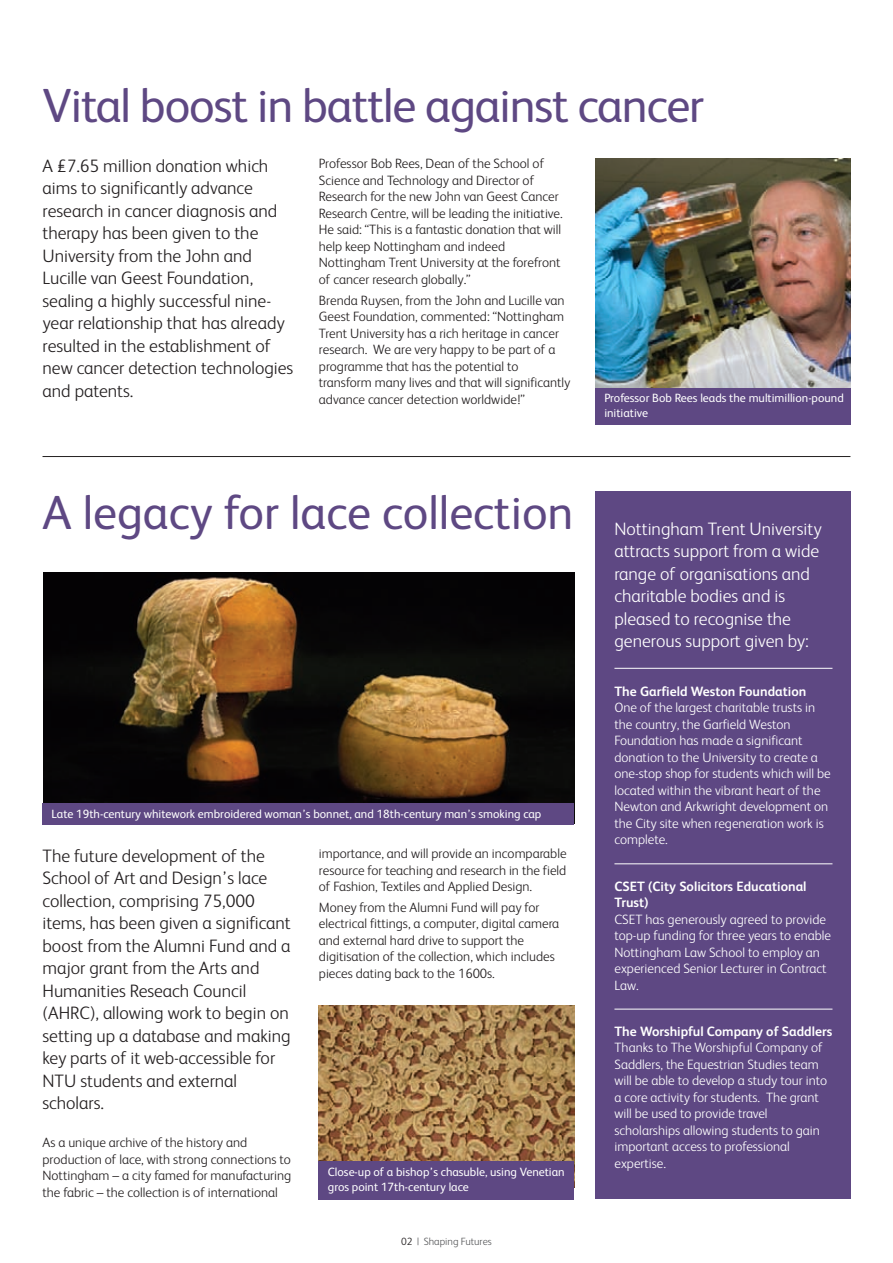
<style>
.page{position:relative;width:893px;height:1263px;background:#fff}
.page>*{position:absolute;margin:0;border:0;box-sizing:border-box;transform-origin:0 0}
.t1{font:48px "FS Albert";letter-spacing:-.02em;color:#5e4883}
.t2{font:48px "FS Albert";color:#5e4883}
.t3{font:300 18px/22.5px "FS Albert";color:#231f20}
.t4{font:300 18px/22.5px "FS Albert";color:#fff}
.t5{font:300 13.5px/16.5px "FS Albert";color:#231f20}
.t6{font:300 13.5px/16.5px "FS Albert";color:#fff}
.t7{font:700 13.5px/16.5px "FS Albert";color:#fff}
.t8{font:12px/14.4px "FS Albert";color:#fff}
.t9{font:300 10.5px "FS Albert";color:#57585a}
.s1{color:#231f20}
</style>
<div class="page">
<img style="left:595px;top:158px;width:255px;height:230px">
<img style="left:43px;top:572px;width:531px;height:232px">
<div style="left:595px;top:492px;width:255px;height:707px;background:#5e4883"></div>
<hr style="left:614px;top:668px;width:218px;height:1px;background:#fff">
<hr style="left:614px;top:863px;width:218px;height:1px;background:#fff">
<hr style="left:614px;top:1009px;width:218px;height:1px;background:#fff">
<hr style="left:43px;top:456px;width:807px;height:1px;background:#231f20">
<div style="left:595px;top:388px;width:255px;height:37px;background:#5e4883"></div>
<div style="left:43px;top:804px;width:531px;height:21px;background:#5e4883"></div>
<img style="left:319px;top:1005px;width:255px;height:156px">
<div style="left:319px;top:1161px;width:255px;height:38px;background:#5e4883"></div>
<h1 class="t1" style="left:43px;top:89px;width:663px">Vital boost in battle against cancer</h1>
<p class="t3" style="left:43px;top:156px;width:252px">A £7.65 million donation which aims to significantly advance research in cancer diagnosis and therapy has been given to the<br>University from the John and<br>Lucille van Geest Foundation, sealing a highly successful nine&shy;year relationship that has already resulted in the establishment of new cancer detection technologies and patents.</p>
<p class="t5" style="left:319px;top:157px;width:245px">Professor Bob Rees, Dean of the School of Science and Technology and Director of Research for the new John van Geest Cancer Research Centre, will be leading the initiative.<br>He said: “This is a fantastic donation that will help keep Nottingham and indeed Nottingham Trent University at the forefront of cancer research globally.”</p>
<p class="t5" style="left:319px;top:293px;width:253px">Brenda Ruysen, from the John and Lucille van Geest Foundation, commented: “Nottingham Trent University has a rich heritage in cancer research. We are very happy to be part of a programme that has the potential to transform many lives and that will significantly advance cancer detection worldwide!”</p>
<h1 class="t2" style="left:43px;top:496px;width:532px">A legacy for lace collection</h1>
<p class="t8" style="left:52px;top:807px;width:491px">Late 19th-century whitework embroidered woman’s bonnet, and 18th-century man’s smoking cap</p>
<p class="t3" style="left:43px;top:846px;width:250px">The future development of the<br>School of Art and Design’s lace collection, comprising 75,000 items, has been given a significant boost from the Alumni Fund and a major grant from the Arts and<br>Humanities Reseach Council (AHRC), allowing work to begin on setting up a database and making key parts of it web-accessible for<br>NTU students and external scholars.</p>
<p class="t5" style="left:43px;top:1136px;width:250px">As a unique archive of the history and production of lace, with strong connections to Nottingham – a city famed for manufacturing the fabric – the collection is of international</p>
<p class="t5" style="left:319px;top:847px;width:249px;text-align:justify">importance, and will provide an incomparable resource for teaching and research in the field of Fashion, Textiles and Applied Design.</p>
<p class="t5" style="left:319px;top:900px;width:242px">Money from the Alumni Fund will pay for electrical fittings, a computer, digital camera and external hard drive to support the digitisation of the collection, which includes pieces dating back to the 1600s.</p>
<p class="t8" style="left:328px;top:1166px;width:238px">Close-up of a bishop’s chasuble, using Venetian gros point 17th-century lace</p>
<p class="t9" style="left:401px;top:1237px;width:92px"><span class="s1">02</span> | Shaping Futures</p>
<p class="t8" style="left:604px;top:392px;width:241px">Professor Bob Rees leads the multimillion-pound initiative</p>
<h2 class="t4" style="left:614px;top:519px;width:209px">Nottingham Trent University attracts support from a wide range of organisations and charitable bodies and is pleased to recognise the generous support given by:</h2>
<p class="t7" style="left:614px;top:684px;width:193px">The Garfield Weston Foundation</p>
<p class="t6" style="left:614px;top:701px;width:218px">One of the largest charitable trusts in the country, the Garfield Weston Foundation has made a significant donation to the University to create a one-stop shop for students which will be located within the vibrant heart of the Newton and Arkwright development on the City site when regeneration work is complete.</p>
<p class="t7" style="left:614px;top:879px;width:194px">CSET (City Solicitors Educational<br>Trust)</p>
<p class="t6" style="left:614px;top:912px;width:218px">CSET has generously agreed to provide top-up funding for three years to enable<br>Nottingham Law School to employ an experienced Senior Lecturer in Contract<br>Law.</p>
<p class="t7" style="left:614px;top:1024px;width:219px">The Worshipful Company of Saddlers</p>
<p class="t6" style="left:614px;top:1041px;width:214px">Thanks to The Worshipful Company of Saddlers, the Equestrian Studies team will be able to develop a study tour into a core activity for students. The grant will be used to provide travel scholarships allowing students to gain important access to professional expertise.</p>
</div>
